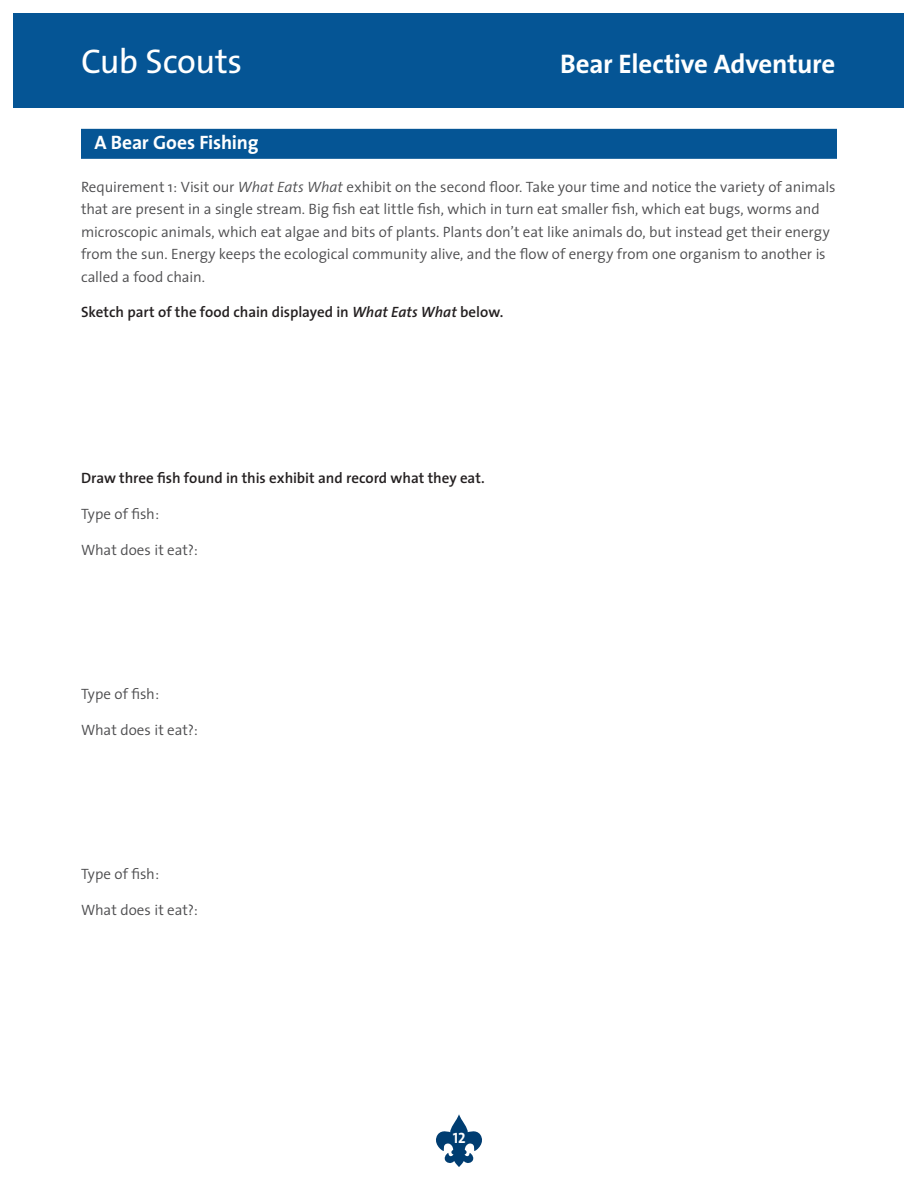
<style>
.page{position:relative;width:918px;height:1188px;background:#fff}
.page>*{position:absolute;margin:0;border:0;box-sizing:border-box;transform-origin:0 0}
.t1{font:34.5px "The Sans";letter-spacing:-.015em;color:#fff}
.t2{font:700 27px "The Sans";letter-spacing:-.01em;color:#fff}
.t3{font:700 19.5px "The Sans";letter-spacing:-.01em;color:#fff}
.t4{font:300 15px/22.5px "The Sans";letter-spacing:-.005em;color:#4d4d4f}
.t5{font:600 15px "The Sans";letter-spacing:-.005em;color:#231f20}
.t6{font:15px "The Sans Bold Caps";color:#fff}
.s1{font-style:italic}
</style>
<div class="page">
<svg style="left:436px;top:1114px;width:46px;height:53px"></svg>
<div style="left:14px;top:14px;width:890px;height:94px;background:#055595"></div>
<div style="left:81px;top:129px;width:756px;height:30px;background:#055595"></div>
<h1 class="t1" style="left:81px;top:33px;width:163px">Cub Scouts</h1>
<h2 class="t2" style="left:560px;top:42px;width:277px">Bear Elective Adventure</h2>
<h3 class="t3" style="left:94px;top:126px;width:166px">A Bear Goes Fishing</h3>
<p class="t4" style="left:81px;top:175px;width:756px">Requirement 1: Visit our <span class="s1">What Eats What</span> exhibit on the second floor. Take your time and notice the variety of animals that are present in a single stream. Big fish eat little fish, which in turn eat smaller fish, which eat bugs, worms and microscopic animals, which eat algae and bits of plants. Plants don’t eat like animals do, but instead get their energy from the sun. Energy keeps the ecological community alive, and the flow of energy from one organism to another is called a food chain.</p>
<p class="t5" style="left:81px;top:299px;width:424px">Sketch part of the food chain displayed in <span class="s1">What Eats What</span> below.</p>
<p class="t5" style="left:81px;top:465px;width:405px">Draw three fish found in this exhibit and record what they eat.</p>
<p class="t4" style="left:81px;top:502px;width:80px">Type of fish:</p>
<p class="t4" style="left:81px;top:538px;width:118px">What does it eat?:</p>
<p class="t4" style="left:81px;top:682px;width:80px">Type of fish:</p>
<p class="t4" style="left:81px;top:718px;width:118px">What does it eat?:</p>
<p class="t4" style="left:81px;top:862px;width:80px">Type of fish:</p>
<p class="t4" style="left:81px;top:898px;width:118px">What does it eat?:</p>
<p class="t6" style="left:453px;top:1125px;width:14px">12</p>
</div>
